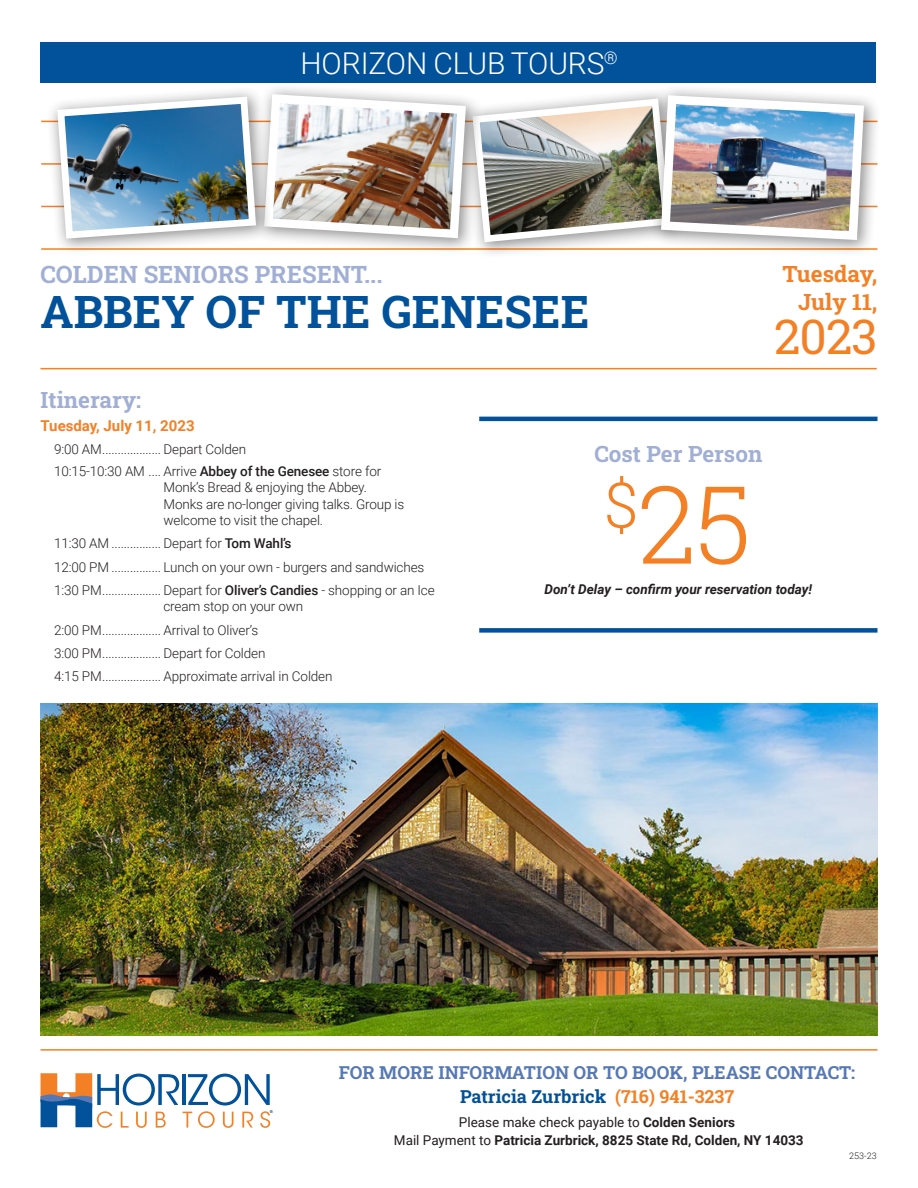
<style>
.page{position:relative;width:918px;height:1188px;background:#fff}
.page>*{position:absolute;margin:0;border:0;box-sizing:border-box;transform-origin:0 0}
.t1{font:300 108px "Roboto Slab";color:#f48026}
.t2{font:48px "Roboto Slab";color:#f48026}
.t3{font:700 45px "Roboto Slab";color:#01529a}
.t4{font:300 30px "Roboto";letter-spacing:-.005em;color:#fff}
.t5{font:700 24px "Roboto Slab";color:#a1afd5}
.t6{font:700 22.5px "Roboto Slab";color:#a1afd5}
.t7{font:700 22.5px "Roboto Slab";color:#f48026}
.t8{font:700 18px "Roboto Slab";color:#5678b4}
.t9{font:700 18px "Roboto Slab";color:#01519a}
.t10{font:700 15px "Roboto";color:#f48026}
.t11{font:300 13.5px/16.5px "Roboto";letter-spacing:-.01em;color:#231f20}
.t12{font:700 13.5px "Roboto";color:#231f20}
.t13{font:italic 700 13.5px "Roboto";color:#231f20}
.t14{font:13.5px "Roboto";color:#231f20}
.t15{font:300 9px "Roboto";color:#231f20}
.t16{font:700 3.9px "ITC Avant Garde Std";color:#01529a}
.s1{font-weight:500}
.s2{color:#f48026}
.s3{font-weight:700}
.s4{font-weight:400}
</style>
<div class="page">
<hr style="left:479px;top:417px;width:399px;height:4px;background:#01529a">
<div style="left:479px;top:628px;width:399px;height:5px;background:#01529a"></div>
<hr style="left:41px;top:248px;width:837px;height:2px;background:#f48026">
<hr style="left:40px;top:368px;width:837px;height:1px;background:#f48026">
<hr style="left:40px;top:1049px;width:838px;height:2px;background:#f48026">
<div style="left:40px;top:42px;width:836px;height:40px;background:#01529a"></div>
<svg style="left:41px;top:1073px;width:229px;height:55px"></svg>
<hr style="left:41px;top:121px;width:837px;height:1px;background:#f48026">
<hr style="left:41px;top:163px;width:837px;height:2px;background:#f48026">
<hr style="left:41px;top:206px;width:837px;height:1px;background:#f48026">
<div style="left:461px;top:87px;width:226px;height:172px;background:#231f20;opacity:.5"></div>
<div style="left:649px;top:83px;width:232px;height:174px;background:#231f20;opacity:.5"></div>
<div style="left:252px;top:82px;width:231px;height:173px;background:#231f20;opacity:.5"></div>
<div style="left:45px;top:85px;width:228px;height:170px;background:#231f20;opacity:.5"></div>
<img style="left:54px;top:90px;width:814px;height:156px">
<img style="left:40px;top:703px;width:838px;height:333px">
<p class="t4" style="left:301px;top:43px;width:319px">HORIZON CLUB TOURS<sup>®</sup></p>
<p class="t5" style="left:40px;top:258px;width:343px">COLDEN SENIORS PRESENT...</p>
<p class="t3" style="left:40px;top:281px;width:550px">ABBEY OF THE GENESEE</p>
<p class="t7" style="left:782px;top:258px;width:97px">Tuesday,</p>
<p class="t7" style="left:798px;top:287px;width:81px">July 11,</p>
<p class="t2" style="left:774px;top:304px;width:105px">2023</p>
<p class="t6" style="left:40px;top:384px;width:102px">Itinerary:</p>
<p class="t10" style="left:40px;top:416px;width:156px">Tuesday, July 11, 2023</p>
<p class="t11" style="left:54px;top:440px;width:194px">9:00 AM................... Depart Colden</p>
<p class="t11" style="left:164px;top:462px;width:242px;text-indent:-110px">10:15-10:30 AM .... Arrive <span class="s1">Abbey of the Genesee</span> store for Monk’s Bread &amp; enjoying the Abbey.<br>Monks are no-longer giving talks. Group is welcome to visit the chapel.</p>
<p class="t11" style="left:54px;top:535px;width:239px">11:30 AM ................ Depart for <span class="s1">Tom Wahl’s</span></p>
<p class="t11" style="left:54px;top:558px;width:372px">12:00 PM ................ Lunch on your own - burgers and sandwiches</p>
<p class="t11" style="left:164px;top:581px;width:273px;text-indent:-110px">1:30 PM................... Depart for <span class="s1">Oliver’s Candies</span> - shopping or an Ice cream stop on your own</p>
<p class="t11" style="left:54px;top:621px;width:206px">2:00 PM................... Arrival to Oliver’s</p>
<p class="t11" style="left:54px;top:644px;width:213px">3:00 PM................... Depart for Colden</p>
<p class="t11" style="left:54px;top:668px;width:280px">4:15 PM................... Approximate arrival in Colden</p>
<p class="t6" style="left:594px;top:438px;width:170px">Cost Per Person</p>
<p class="t1" style="left:605px;top:450px;width:149px"><sup>$</sup>25</p>
<p class="t13" style="left:545px;top:580px;width:269px">Don’t Delay – confirm your reservation today!</p>
<p class="t16" style="left:270px;top:1109px;width:5px">®</p>
<p class="t8" style="left:339px;top:1060px;width:518px">FOR MORE INFORMATION OR TO BOOK, PLEASE CONTACT:</p>
<p class="t9" style="left:460px;top:1084px;width:276px">Patricia Zurbrick <span class="s2">(716) 941-3237</span></p>
<p class="t14" style="left:459px;top:1113px;width:278px">Please make check payable to <span class="s3">Colden Seniors</span></p>
<p class="t12" style="left:394px;top:1131px;width:411px"><span class="s4">Mail Payment to</span> Patricia Zurbrick, 8825 State Rd, Colden, NY 14033</p>
<p class="t15" style="left:849px;top:1150px;width:29px">253-23</p>
</div>
